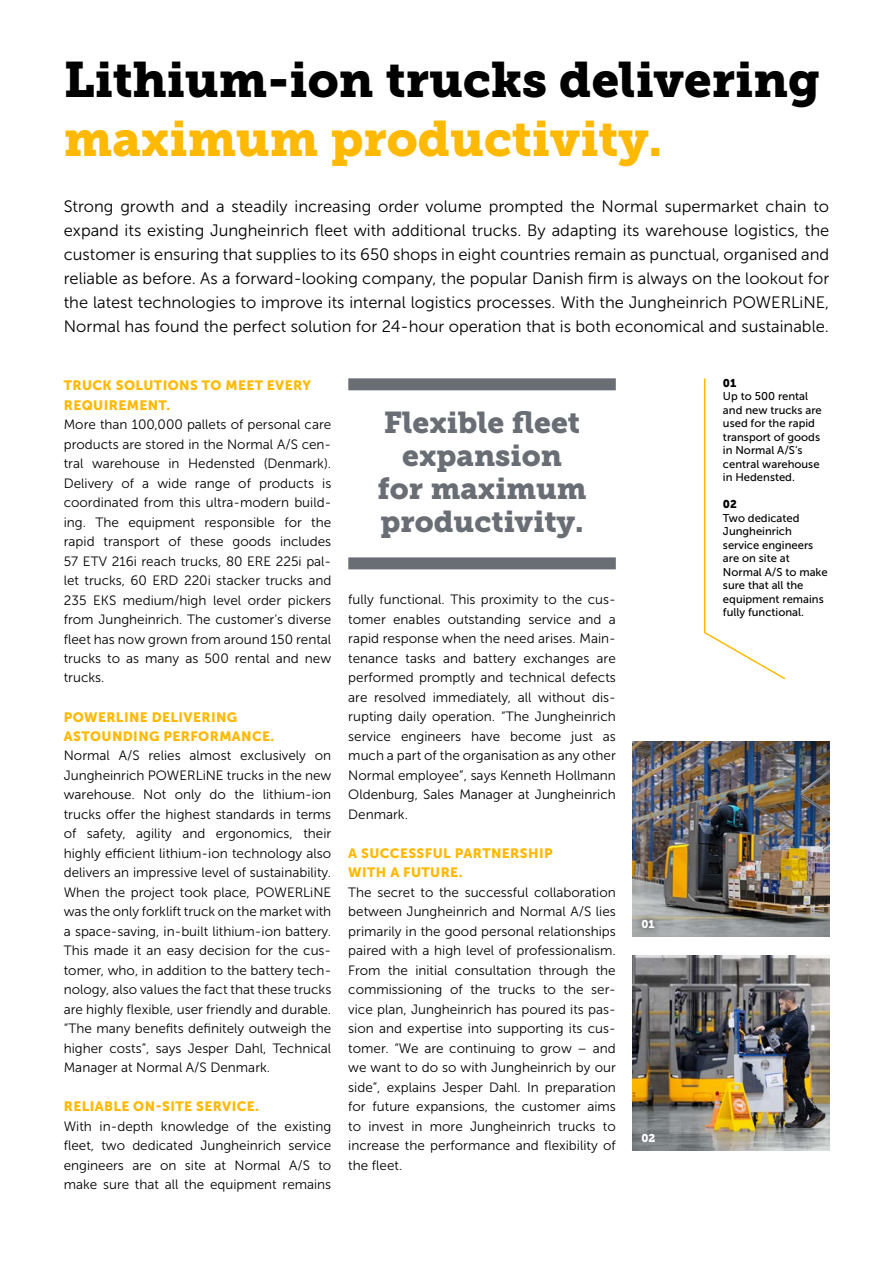
<style>
.page{position:relative;width:893px;height:1263px;background:#fff}
.page>*{position:absolute;margin:0;border:0;box-sizing:border-box;transform-origin:0 0}
.t1{font:49.5px "Museo JH Slab 900";color:#000}
.t2{font:49.5px "Museo JH Slab 900";color:#ffb900}
.t3{font:30px/33px "Museo JH Slab 900";color:#696e75;text-align:center}
.t4{font:16.5px/24px "Museo JH Sans 300";color:#000;text-align:justify}
.t5{font:13.5px/19.5px "Museo JH Sans 300";color:#000;text-align:justify}
.t6{font:13.5px/19.5px "Museo JH Sans 900";letter-spacing:.03em;color:#ffb900}
.t7{font:11.25px/13.5px "Museo JH Sans 500";color:#000}
.t8{font:11.25px "Museo JH Slab 900";color:#fff}
.t9{font:11.25px "Museo JH Sans 900";color:#000}
</style>
<div class="page">
<img style="left:633px;top:955px;width:196px;height:195px">
<img style="left:633px;top:741px;width:196px;height:195px">
<svg style="left:704px;top:378px;width:82px;height:302px"></svg>
<div style="left:635px;top:912px;width:25px;height:22px;background:#000;opacity:.75"></div>
<div style="left:348px;top:378px;width:268px;height:12px;background:#696e75"></div>
<div style="left:348px;top:557px;width:268px;height:12px;background:#696e75"></div>
<h1 class="t1" style="left:64px;top:51px;width:758px">Lithium-ion trucks delivering</h1>
<h1 class="t2" style="left:64px;top:110px;width:600px">maximum productivity.</h1>
<p class="t4" style="left:64px;top:195px;width:767px">Strong growth and a steadily increasing order volume prompted the Normal supermarket chain to expand its existing Jungheinrich fleet with additional trucks. By adapting its warehouse logistics, the customer is ensuring that supplies to its 650 shops in eight countries remain as punctual, organised and reliable as before. As a forward-looking company, the popular Danish firm is always on the lookout for the latest technologies to improve its internal logistics processes. With the Jungheinrich POWERLiNE, Normal has found the perfect solution for 24-hour operation that is both economical and sustainable.</p>
<p class="t6" style="left:64px;top:375px;width:249px">TRUCK SOLUTIONS TO MEET EVERY<br>REQUIREMENT.</p>
<p class="t5" style="left:64px;top:415px;width:269px">More than 100,000 pallets of personal care products are stored in the Normal A/S cen&shy;tral warehouse in Hedensted (Denmark).<br>Delivery of a wide range of products is coordinated from this ultra-modern build&shy;ing. The equipment responsible for the rapid transport of these goods includes 57 ETV 216i reach trucks, 80 ERE 225i pal&shy;let trucks, 60 ERD 220i stacker trucks and 235 EKS medium/high level order pickers from Jungheinrich. The customer’s diverse fleet has now grown from around 150 rental trucks to as many as 500 rental and new trucks.</p>
<p class="t6" style="left:64px;top:707px;width:212px">POWERLINE DELIVERING<br>ASTOUNDING PERFORMANCE.</p>
<p class="t5" style="left:64px;top:746px;width:269px">Normal A/S relies almost exclusively on Jungheinrich POWERLiNE trucks in the new warehouse. Not only do the lithium-ion trucks offer the highest standards in terms of safety, agility and ergonomics, their highly efficient lithium-ion technology also delivers an impressive level of sustainability.<br>When the project took place, POWERLiNE was the only forklift truck on the market with a space-saving, in-built lithium-ion battery.<br>This made it an easy decision for the cus&shy;tomer, who, in addition to the battery tech&shy;nology, also values the fact that these trucks are highly flexible, user friendly and durable. “The many benefits definitely outweigh the higher costs”, says Jesper Dahl, Technical Manager at Normal A/S Denmark.</p>
<p class="t6" style="left:64px;top:1097px;width:197px">RELIABLE ON-SITE SERVICE.</p>
<p class="t5" style="left:64px;top:1117px;width:269px">With in-depth knowledge of the existing fleet, two dedicated Jungheinrich service engineers are on site at Normal A/S to make sure that all the equipment remains</p>
<h2 class="t3" style="left:377px;top:406px;width:211px">Flexible fleet expansion for maximum productivity.</h2>
<p class="t5" style="left:348px;top:590px;width:269px">fully functional. This proximity to the cus&shy;tomer enables outstanding service and a rapid response when the need arises. Main&shy;tenance tasks and battery exchanges are performed promptly and technical defects are resolved immediately, all without dis&shy;rupting daily operation. “The Jungheinrich service engineers have become just as much a part of the organisation as any other Normal employee”, says Kenneth Hollmann Oldenburg, Sales Manager at Jungheinrich Denmark.</p>
<p class="t6" style="left:348px;top:843px;width:206px">A SUCCESSFUL PARTNERSHIP<br>WITH A FUTURE.</p>
<p class="t5" style="left:348px;top:882px;width:269px">The secret to the successful collaboration between Jungheinrich and Normal A/S lies primarily in the good personal relationships paired with a high level of professionalism.<br>From the initial consultation through the commissioning of the trucks to the ser&shy;vice plan, Jungheinrich has poured its pas&shy;sion and expertise into supporting its cus&shy;tomer. “We are continuing to grow – and we want to do so with Jungheinrich by our side”, explains Jesper Dahl. In preparation for future expansions, the customer aims to invest in more Jungheinrich trucks to increase the performance and flexibility of the fleet.</p>
<p class="t8" style="left:641px;top:917px;width:15px">01</p>
<p class="t8" style="left:641px;top:1131px;width:15px">02</p>
<p class="t9" style="left:723px;top:377px;width:15px">01</p>
<p class="t7" style="left:723px;top:390px;width:100px">Up to 500 rental and new trucks are used for the rapid transport of goods in Normal A/S‘s central warehouse in Hedensted.</p>
<p class="t9" style="left:723px;top:498px;width:15px">02</p>
<p class="t7" style="left:723px;top:511px;width:106px">Two dedicated<br>Jungheinrich service engineers are on site at<br>Normal A/S to make sure that all the equipment remains fully functional.</p>
</div>
